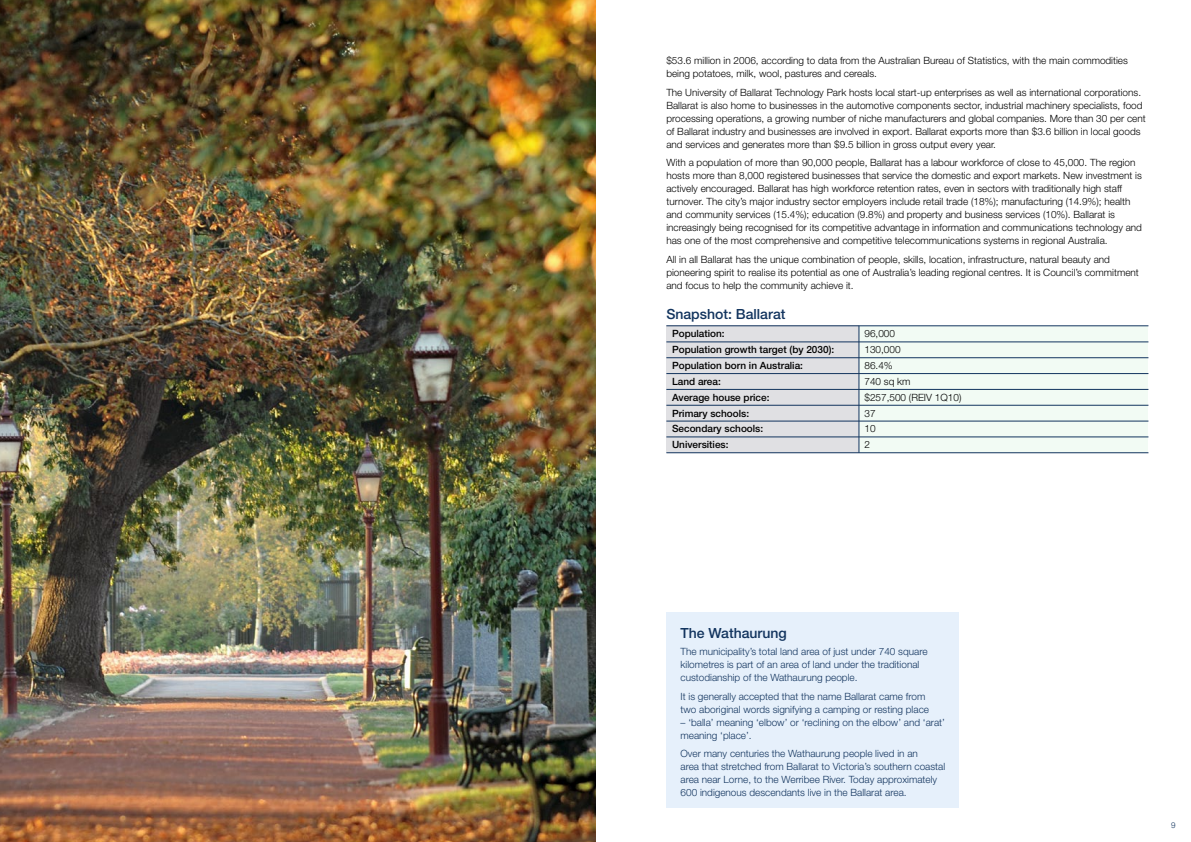
<style>
.page{position:relative;width:1191px;height:842px;background:#fff}
.page>*{position:absolute;margin:0;border:0;box-sizing:border-box;transform-origin:0 0}
.t1{font:500 14px "Helvetica Neue LT Std";color:#12345e}
.t2{font:300 10px/13px "Helvetica Neue LT Std";color:#000}
.t3{font:300 10px/13px "Helvetica Neue LT Std";color:#12345e}
.t4{font:500 10px "Helvetica Neue LT Std";color:#000}
.t5{font:300 8px "Helvetica Neue LT Std";color:#12345e}
</style>
<div class="page">
<div style="left:858px;top:326px;width:290px;height:127px;background:#f2fbf4"></div>
<div style="left:666px;top:326px;width:193px;height:127px;background:#e0e0e3"></div>
<hr style="left:666px;top:326px;width:482px;height:1px;background:#12345e">
<hr style="left:666px;top:342px;width:482px;height:1px;background:#12345e">
<hr style="left:666px;top:357px;width:482px;height:1px;background:#12345e">
<hr style="left:666px;top:373px;width:482px;height:1px;background:#12345e">
<hr style="left:666px;top:389px;width:482px;height:1px;background:#12345e">
<hr style="left:666px;top:405px;width:482px;height:1px;background:#12345e">
<hr style="left:666px;top:421px;width:482px;height:1px;background:#12345e">
<hr style="left:666px;top:437px;width:482px;height:1px;background:#12345e">
<hr style="left:666px;top:452px;width:482px;height:1px;background:#12345e">
<img style="left:0;top:0;width:595px;height:842px">
<hr style="left:858px;top:326px;width:1px;height:127px;background:#12345e">
<div style="left:666px;top:612px;width:292px;height:196px;background:#e6f0fb"></div>
<p class="t2" style="left:666px;top:54px;width:463px">$53.6 million in 2006, according to data from the Australian Bureau of Statistics, with the main commodities being potatoes, milk, wool, pastures and cereals.</p>
<p class="t2" style="left:666px;top:85px;width:481px">The University of Ballarat Technology Park hosts local start-up enterprises as well as international corporations.<br>Ballarat is also home to businesses in the automotive components sector, industrial machinery specialists, food processing operations, a growing number of niche manufacturers and global companies. More than 30 per cent of Ballarat industry and businesses are involved in export. Ballarat exports more than $3.6 billion in local goods and services and generates more than $9.5 billion in gross output every year.</p>
<p class="t2" style="left:666px;top:156px;width:477px">With a population of more than 90,000 people, Ballarat has a labour workforce of close to 45,000. The region hosts more than 8,000 registered businesses that service the domestic and export markets. New investment is actively encouraged. Ballarat has high workforce retention rates, even in sectors with traditionally high staff turnover. The city’s major industry sector employers include retail trade (18%); manufacturing (14.9%); health and community services (15.4%); education (9.8%) and property and business services (10%). Ballarat is increasingly being recognised for its competitive advantage in information and communications technology and has one of the most comprehensive and competitive telecommunications systems in regional Australia.</p>
<p class="t2" style="left:666px;top:253px;width:474px">All in all Ballarat has the unique combination of people, skills, location, infrastructure, natural beauty and pioneering spirit to realise its potential as one of Australia’s leading regional centres. It is Council’s commitment and focus to help the community achieve it.</p>
<h1 class="t1" style="left:666px;top:305px;width:121px">Snapshot: Ballarat</h1>
<p class="t4" style="left:672px;top:328px;width:54px">Population:</p>
<p class="t2" style="left:864px;top:327px;width:32px">96,000</p>
<p class="t4" style="left:672px;top:344px;width:164px">Population growth target (by 2030):</p>
<p class="t2" style="left:864px;top:343px;width:38px">130,000</p>
<p class="t4" style="left:672px;top:359px;width:132px">Population born in Australia:</p>
<p class="t2" style="left:864px;top:359px;width:30px">86.4%</p>
<p class="t4" style="left:672px;top:375px;width:50px">Land area:</p>
<p class="t2" style="left:864px;top:375px;width:48px">740 sq km</p>
<p class="t4" style="left:672px;top:391px;width:99px">Average house price:</p>
<p class="t2" style="left:864px;top:390px;width:98px">$257,500 (REIV 1Q10)</p>
<p class="t4" style="left:672px;top:407px;width:79px">Primary schools:</p>
<p class="t2" style="left:864px;top:406px;width:13px">37</p>
<p class="t4" style="left:672px;top:423px;width:93px">Secondary schools:</p>
<p class="t2" style="left:864px;top:422px;width:13px">10</p>
<p class="t4" style="left:672px;top:439px;width:58px">Universities:</p>
<p class="t2" style="left:864px;top:438px;width:7px">2</p>
<h1 class="t1" style="left:680px;top:624px;width:108px">The Wathaurung</h1>
<p class="t3" style="left:680px;top:645px;width:248px">The municipality’s total land area of just under 740 square kilometres is part of an area of land under the traditional custodianship of the Wathaurung people.</p>
<p class="t3" style="left:680px;top:689px;width:250px">It is generally accepted that the name Ballarat came from two aboriginal words signifying a camping or resting place</p>
<p class="t3" style="left:680px;top:715px;width:266px">– ‘balla’ meaning ‘elbow’ or ‘reclining on the elbow’ and ‘arat’ meaning ‘place’.</p>
<p class="t3" style="left:680px;top:747px;width:266px">Over many centuries the Wathaurung people lived in an<br>area that stretched from Ballarat to Victoria’s southern coastal area near Lorne, to the Werribee River. Today approximately 600 indigenous descendants live in the Ballarat area.</p>
<p class="t5" style="left:1171px;top:820px;width:6px">9</p>
</div>
